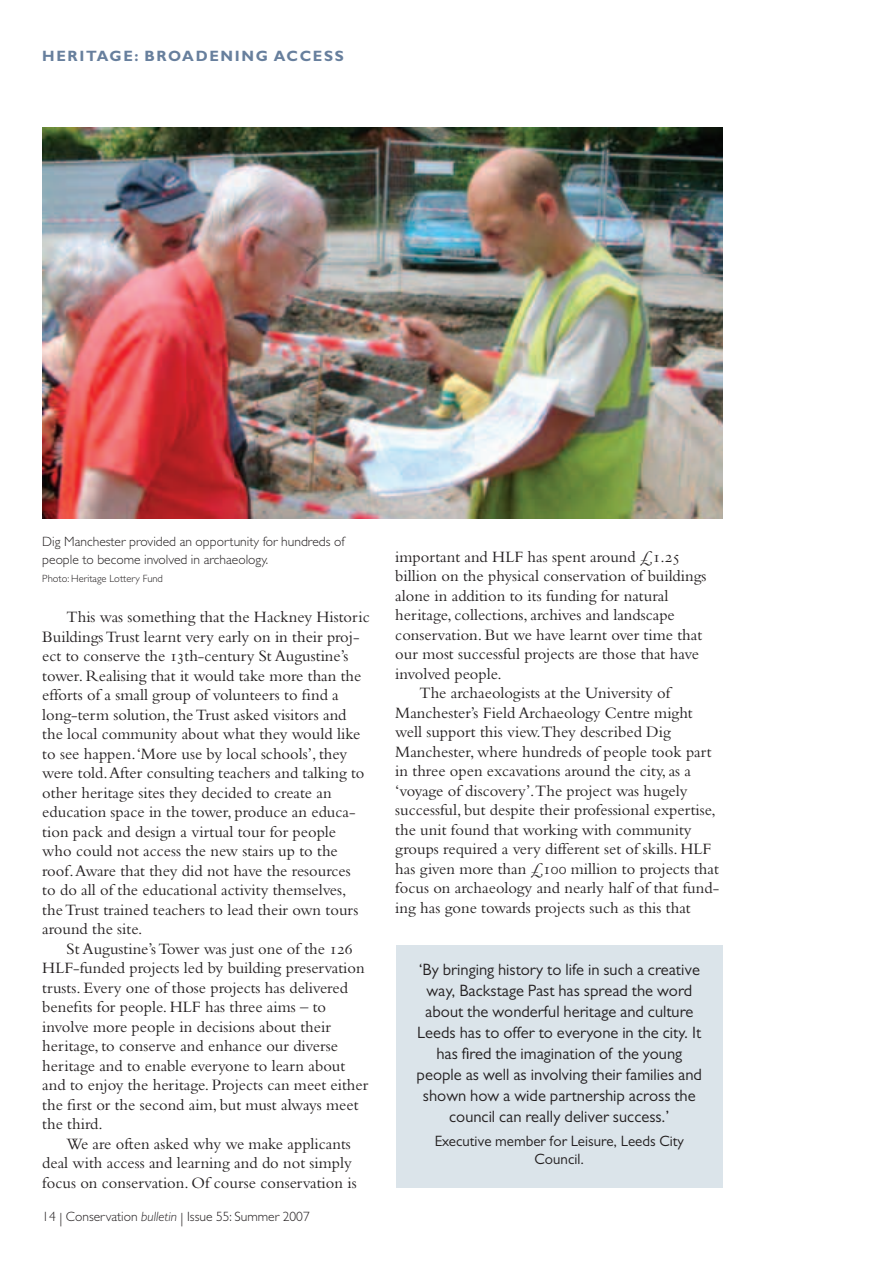
<style>
.page{position:relative;width:893px;height:1263px;background:#fff}
.page>*{position:absolute;margin:0;border:0;box-sizing:border-box;transform-origin:0 0}
.t1{font:16.5px "Bembo";color:#231f20}
.t2{font:16.5px/21px "Gill Sans";color:#231f20;text-align:center}
.t3{font:15px/18px "Gill Sans";color:#231f20;text-align:center}
.t4{font:700 15px "Gill Sans";letter-spacing:.11em;color:#677f9d}
.t5{font:300 13.5px/18px "Gill Sans";color:#231f20}
.t6{font:300 10.5px "Gill Sans";color:#231f20}
.s1{font-family:"Bembo Expert"}
.s2{font-style:italic}
</style>
<div class="page">
<div style="left:396px;top:946px;width:327px;height:242px;background:#dbe4ea"></div>
<img style="left:42px;top:128px;width:681px;height:391px">
<p class="t4" style="left:42px;top:51px;width:303px">HERITAGE: BROADENING ACCESS</p>
<p class="t5" style="left:42px;top:534px;width:304px">Dig Manchester provided an opportunity for hundreds of people to become involved in archaeology.</p>
<p class="t6" style="left:42px;top:575px;width:122px">Photo: Heritage Lottery Fund</p>
<p class="t1" style="left:67px;top:611px;width:305px">This was something that the Hackney Historic</p>
<p class="t1" style="left:42px;top:631px;width:319px">Buildings Trust learnt very early on in their proj-</p>
<p class="t1" style="left:42px;top:650px;width:308px">ect to conserve the <span class="s1">13</span>th-century St Augustine’s</p>
<p class="t1" style="left:42px;top:670px;width:321px">tower. Realising that it would take more than the</p>
<p class="t1" style="left:42px;top:689px;width:298px">efforts of a small group of volunteers to find a</p>
<p class="t1" style="left:42px;top:709px;width:306px">long-term solution, the Trust asked visitors and</p>
<p class="t1" style="left:42px;top:728px;width:319px">the local community about what they would like</p>
<p class="t1" style="left:42px;top:748px;width:306px">to see happen.‘More use by local schools’, they</p>
<p class="t1" style="left:42px;top:767px;width:324px">were told.After consulting teachers and talking to</p>
<p class="t1" style="left:42px;top:787px;width:291px">other heritage sites they decided to create an</p>
<p class="t1" style="left:42px;top:806px;width:315px">education space in the tower, produce an educa-</p>
<p class="t1" style="left:42px;top:826px;width:295px">tion pack and design a virtual tour for people</p>
<p class="t1" style="left:42px;top:845px;width:297px">who could not access the new stairs up to the</p>
<p class="t1" style="left:42px;top:865px;width:310px">roof.Aware that they did not have the resources</p>
<p class="t1" style="left:42px;top:884px;width:306px">to do all of the educational activity themselves,</p>
<p class="t1" style="left:42px;top:904px;width:318px">the Trust trained teachers to lead their own tours</p>
<p class="t1" style="left:42px;top:923px;width:102px">around the site.</p>
<p class="t1" style="left:67px;top:943px;width:287px">St Augustine’s Tower was just one of the <span class="s1">126</span></p>
<p class="t1" style="left:42px;top:962px;width:324px">HLF-funded projects led by building preservation</p>
<p class="t1" style="left:42px;top:982px;width:307px">trusts. Every one of those projects has delivered</p>
<p class="t1" style="left:42px;top:1001px;width:285px">benefits for people. HLF has three aims – to</p>
<p class="t1" style="left:42px;top:1021px;width:290px">involve more people in decisions about their</p>
<p class="t1" style="left:42px;top:1040px;width:297px">heritage, to conserve and enhance our diverse</p>
<p class="t1" style="left:42px;top:1060px;width:304px">heritage and to enable everyone to learn about</p>
<p class="t1" style="left:42px;top:1079px;width:327px">and to enjoy the heritage. Projects can meet either</p>
<p class="t1" style="left:42px;top:1099px;width:318px">the first or the second aim, but must always meet</p>
<p class="t1" style="left:42px;top:1118px;width:62px">the third.</p>
<p class="t1" style="left:67px;top:1138px;width:286px">We are often asked why we make applicants</p>
<p class="t1" style="left:42px;top:1157px;width:311px">deal with access and learning and do not simply</p>
<p class="t1" style="left:42px;top:1177px;width:316px">focus on conservation. Of course conservation is</p>
<p class="t5" style="left:42px;top:1209px;width:269px">14 | Conservation <span class="s2">bulletin</span> | Issue 55: Summer 2007</p>
<p class="t1" style="left:395px;top:551px;width:286px">important and HLF has spent around £<span class="s1">1</span>.<span class="s1">25</span></p>
<p class="t1" style="left:395px;top:570px;width:313px">billion on the physical conservation of buildings</p>
<p class="t1" style="left:395px;top:590px;width:274px">alone in addition to its funding for natural</p>
<p class="t1" style="left:395px;top:609px;width:281px">heritage, collections, archives and landscape</p>
<p class="t1" style="left:395px;top:629px;width:308px">conservation. But we have learnt over time that</p>
<p class="t1" style="left:395px;top:648px;width:305px">our most successful projects are those that have</p>
<p class="t1" style="left:395px;top:668px;width:108px">involved people.</p>
<p class="t1" style="left:419px;top:687px;width:252px">The archaeologists at the University of</p>
<p class="t1" style="left:395px;top:707px;width:299px">Manchester’s Field Archaeology Centre might</p>
<p class="t1" style="left:395px;top:726px;width:277px">well support this view.They described Dig</p>
<p class="t1" style="left:395px;top:746px;width:318px">Manchester, where hundreds of people took part</p>
<p class="t1" style="left:395px;top:765px;width:297px">in three open excavations around the city, as a</p>
<p class="t1" style="left:395px;top:785px;width:294px">‘voyage of discovery’.The project was hugely</p>
<p class="t1" style="left:395px;top:804px;width:322px">successful, but despite their professional expertise,</p>
<p class="t1" style="left:395px;top:824px;width:298px">the unit found that working with community</p>
<p class="t1" style="left:395px;top:843px;width:317px">groups required a very different set of skills. HLF</p>
<p class="t1" style="left:395px;top:863px;width:325px">has given more than £<span class="s1">100</span> million to projects that</p>
<p class="t1" style="left:395px;top:882px;width:325px">focus on archaeology and nearly half of that fund-</p>
<p class="t1" style="left:395px;top:902px;width:297px">ing has gone towards projects such as this that</p>
<p class="t2" style="left:417px;top:961px;width:287px">‘By bringing history to life in such a creative way, Backstage Past has spread the word about the wonderful heritage and culture Leeds has to offer to everyone in the city. It has fired the imagination of the young people as well as involving their families and shown how a wide partnership across the council can really deliver success.’</p>
<p class="t3" style="left:435px;top:1134px;width:251px">Executive member for Leisure, Leeds City<br>Council.</p>
</div>
